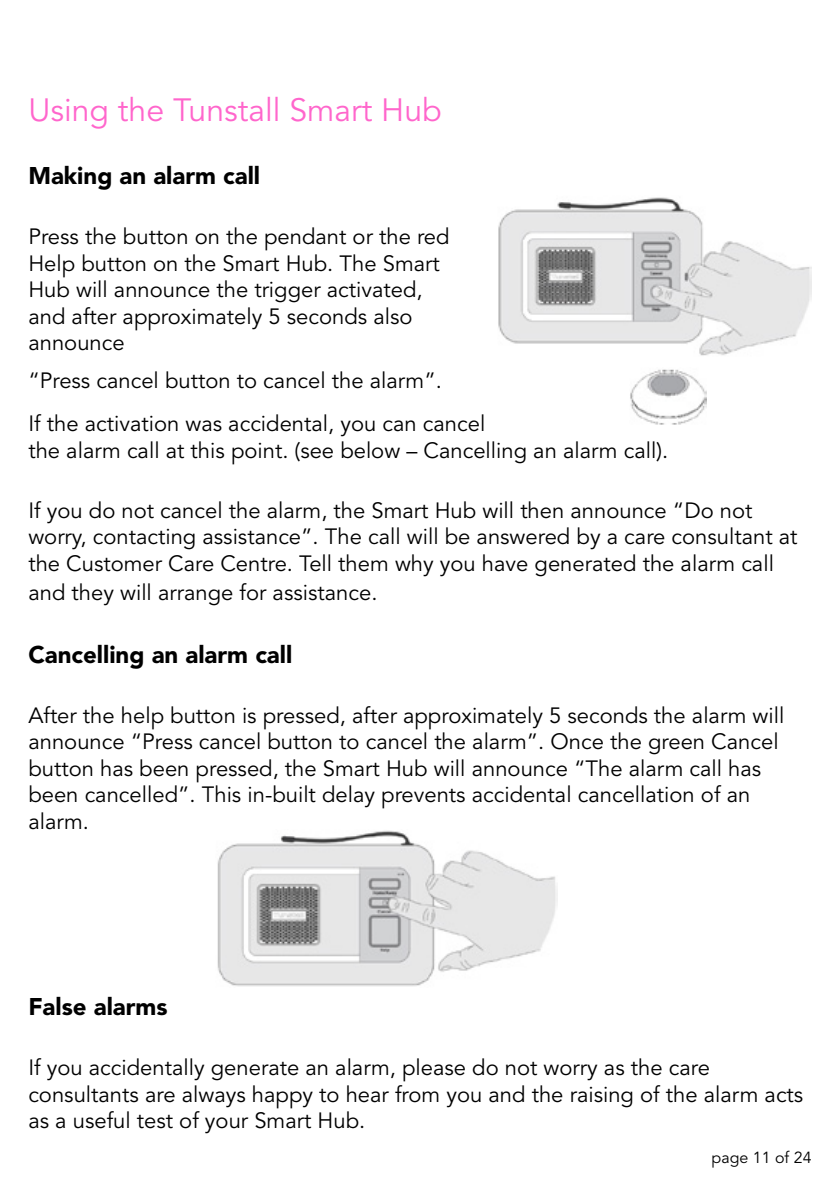
<style>
.page{position:relative;width:840px;height:1191px;background:#fff}
.page>*{position:absolute;margin:0;border:0;box-sizing:border-box;transform-origin:0 0}
.t1{font:32px "Avenir LT Std";color:#f6c}
.t2{font:900 24px "Avenir LT Std";color:#000}
.t3{font:22px/26.4px "Avenir LT Std";color:#000}
.t4{font:16px "Avenir LT Std";color:#000}
</style>
<div class="page">
<img style="left:498px;top:197px;width:313px;height:159px">
<img style="left:630px;top:369px;width:76px;height:56px">
<img style="left:217px;top:830px;width:340px;height:157px">
<h1 class="t1" style="left:28px;top:92px;width:414px">Using the Tunstall Smart Hub</h1>
<p class="t2" style="left:28px;top:161px;width:233px">Making an alarm call</p>
<p class="t3" style="left:28px;top:224px;width:422px">Press the button on the pendant or the red Help button on the Smart Hub. The Smart Hub will announce the trigger activated, and after approximately 5 seconds also announce</p>
<p class="t3" style="left:28px;top:359px;width:458px;line-height:43.4px">“Press cancel button to cancel the alarm”.<br>If the activation was accidental, you can cancel</p>
<p class="t3" style="left:28px;top:437px;width:641px">the alarm call at this point. (see below – Cancelling an alarm call).</p>
<p class="t3" style="left:28px;top:498px;width:770px">If you do not cancel the alarm, the Smart Hub will then announce “Do not worry, contacting assistance”. The call will be answered by a care consultant at the Customer Care Centre. Tell them why you have generated the alarm call</p>
<p class="t3" style="left:28px;top:579px;width:350px">and they will arrange for assistance.</p>
<p class="t2" style="left:28px;top:639px;width:265px">Cancelling an alarm call</p>
<p class="t3" style="left:28px;top:703px;width:757px">After the help button is pressed, after approximately 5 seconds the alarm will announce “Press cancel button to cancel the alarm”. Once the green Cancel button has been pressed, the Smart Hub will announce “The alarm call has been cancelled”. This in-built delay prevents accidental cancellation of an alarm.</p>
<p class="t2" style="left:28px;top:991px;width:141px">False alarms</p>
<p class="t3" style="left:28px;top:1055px;width:776px">If you accidentally generate an alarm, please do not worry as the care consultants are always happy to hear from you and the raising of the alarm acts as a useful test of your Smart Hub.</p>
<p class="t4" style="left:711px;top:1147px;width:101px">page 11 of 24</p>
</div>
